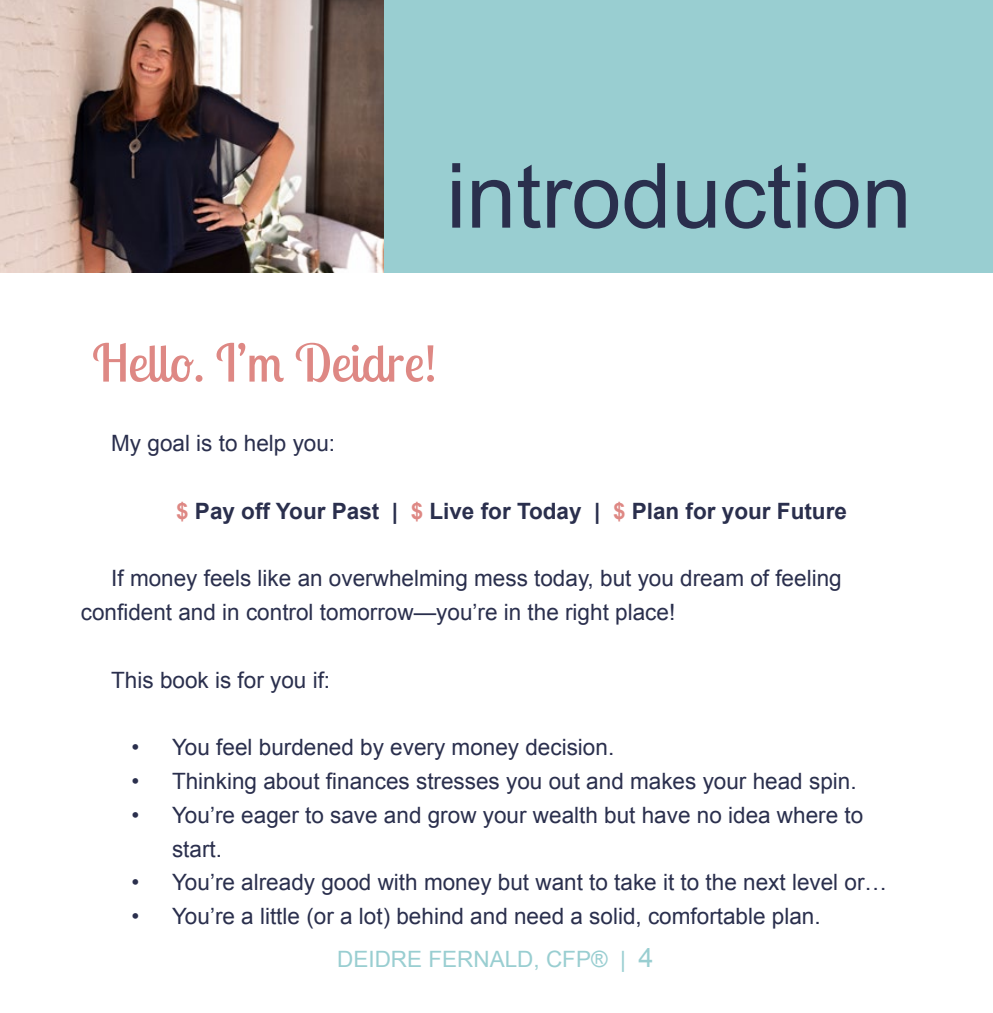
<style>
.page{position:relative;width:993px;height:1013px;background:#fff}
.page>*{position:absolute;margin:0;border:0;box-sizing:border-box;transform-origin:0 0}
.t1{font:90px "Arial";color:#2a2f4d}
.Coral_Header__30p{font:51.75px "Lobster Two";color:#de8884}
.body_copy{font:22.5px/33.8px "Arial";color:#2a2f4d}
.body_copy-2{font:700 22.5px "Arial";color:#2a2f4d}
.t2{font:22.5px "Arial";color:#99ced1}
.s1{color:#de8884}
.s2{font-size:27px}
</style>
<div class="page">
<div style="left:0;top:0;width:992px;height:272px;background:#99ced1"></div>
<img style="left:0;top:0;width:383px;height:272px">
<p class="t1" style="left:446px;top:137px;width:467px">introduction</p>
<p class="Coral_Header__30p" style="left:92px;top:330px;width:346px">Hello. I’m Deidre!</p>
<p class="body_copy" style="left:111px;top:427px;width:225px">My goal is to help you:</p>
<p class="body_copy-2" style="left:176px;top:496px;width:672px"><span class="s1">$</span> Pay off Your Past | <span class="s1">$</span> Live for Today | <span class="s1">$</span> Plan for your Future</p>
<p class="body_copy" style="left:81px;top:562px;width:762px;text-indent:30px">If money feels like an overwhelming mess today, but you dream of feeling confident and in control tomorrow—you’re in the right place!</p>
<p class="body_copy" style="left:111px;top:663px;width:220px">This book is for you if:</p>
<p class="body_copy" style="left:131px;top:730px;width:484px">• You feel burdened by every money decision.</p>
<p class="body_copy" style="left:131px;top:764px;width:726px">• Thinking about finances stresses you out and makes your head spin.</p>
<p class="body_copy" style="left:172px;top:798px;width:692px;text-indent:-40px">• You’re eager to save and grow your wealth but have no idea where to start.</p>
<p class="body_copy" style="left:131px;top:865px;width:757px">• You’re already good with money but want to take it to the next level or…</p>
<p class="body_copy" style="left:131px;top:899px;width:690px">• You’re a little (or a lot) behind and need a solid, comfortable plan.</p>
<p class="t2" style="left:337px;top:944px;width:318px">DEIDRE FERNALD, CFP® | <span class="s2">4</span></p>
</div>
